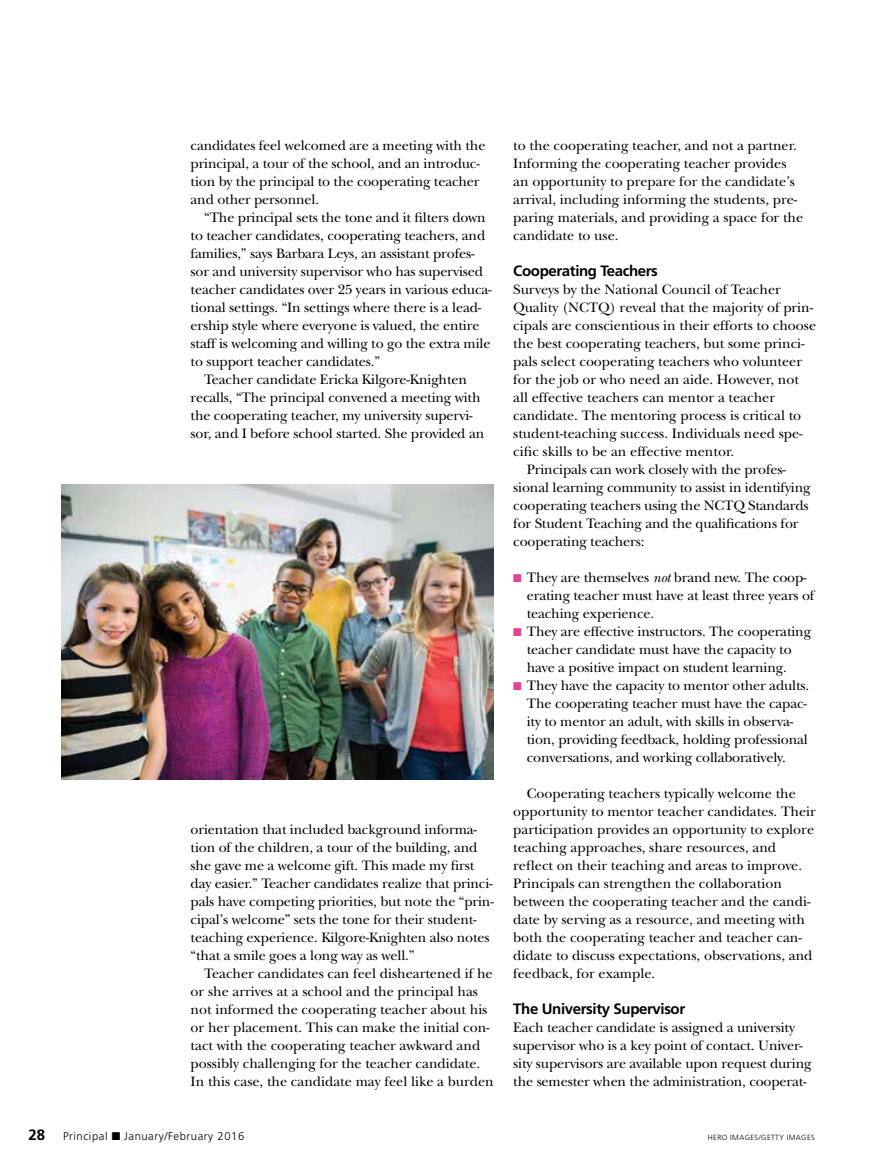
<style>
.page{position:relative;width:878px;height:1175px;background:#fff}
.page>*{position:absolute;margin:0;border:0;box-sizing:border-box;transform-origin:0 0}
.t1{font:700 15px "Frutiger";letter-spacing:-.025em;color:#000}
.t2{font:14.25px/18px "New Baskerville";letter-spacing:-.01em;color:#000}
.t3{font:300 11.25px "Frutiger";letter-spacing:.05em;color:#000}
.t4{font:300 7.5px "Frutiger";letter-spacing:.05em;color:#000}
.s1{color:#e04398}
.s2{font-style:italic}
.s3{font-weight:700;font-size:15px}
</style>
<div class="page">
<img style="left:62px;top:484px;width:432px;height:295px">
<p class="t2" style="left:190px;top:136px;width:296px">candidates feel welcomed are a meeting with the</p>
<p class="t2" style="left:190px;top:154px;width:291px">principal, a tour of the school, and an introduc-</p>
<p class="t2" style="left:190px;top:172px;width:290px">tion by the principal to the cooperating teacher</p>
<p class="t2" style="left:190px;top:190px;width:130px">and other personnel.</p>
<p class="t2" style="left:204px;top:208px;width:283px">“The principal sets the tone and it filters down</p>
<p class="t2" style="left:190px;top:226px;width:296px">to teacher candidates, cooperating teachers, and</p>
<p class="t2" style="left:190px;top:244px;width:285px">families,” says Barbara Leys, an assistant profes-</p>
<p class="t2" style="left:190px;top:262px;width:294px">sor and university supervisor who has supervised</p>
<p class="t2" style="left:190px;top:280px;width:302px">teacher candidates over 25 years in various educa-</p>
<p class="t2" style="left:190px;top:298px;width:292px">tional settings. “In settings where there is a lead-</p>
<p class="t2" style="left:190px;top:316px;width:290px">ership style where everyone is valued, the entire</p>
<p class="t2" style="left:190px;top:334px;width:301px">staff is welcoming and willing to go the extra mile</p>
<p class="t2" style="left:190px;top:352px;width:191px">to support teacher candidates.”</p>
<p class="t2" style="left:204px;top:370px;width:264px">Teacher candidate Ericka Kilgore-Knighten</p>
<p class="t2" style="left:190px;top:388px;width:291px">recalls, “The principal convened a meeting with</p>
<p class="t2" style="left:190px;top:406px;width:283px">the cooperating teacher, my university supervi-</p>
<p class="t2" style="left:190px;top:424px;width:295px">sor, and I before school started. She provided an</p>
<p class="t2" style="left:190px;top:820px;width:288px">orientation that included background informa-</p>
<p class="t2" style="left:190px;top:838px;width:288px">tion of the children, a tour of the building, and</p>
<p class="t2" style="left:190px;top:856px;width:285px">she gave me a welcome gift. This made my first</p>
<p class="t2" style="left:190px;top:874px;width:303px">day easier.” Teacher candidates realize that princi-</p>
<p class="t2" style="left:190px;top:892px;width:305px">pals have competing priorities, but note the “prin-</p>
<p class="t2" style="left:190px;top:910px;width:287px">cipal’s welcome” sets the tone for their student-</p>
<p class="t2" style="left:190px;top:928px;width:300px">teaching experience. Kilgore-Knighten also notes</p>
<p class="t2" style="left:190px;top:946px;width:225px">“that a smile goes a long way as well.”</p>
<p class="t2" style="left:204px;top:964px;width:290px">Teacher candidates can feel disheartened if he</p>
<p class="t2" style="left:190px;top:982px;width:289px">or she arrives at a school and the principal has</p>
<p class="t2" style="left:190px;top:1000px;width:298px">not informed the cooperating teacher about his</p>
<p class="t2" style="left:190px;top:1018px;width:300px">or her placement. This can make the initial con-</p>
<p class="t2" style="left:190px;top:1036px;width:291px">tact with the cooperating teacher awkward and</p>
<p class="t2" style="left:190px;top:1054px;width:291px">possibly challenging for the teacher candidate.</p>
<p class="t2" style="left:190px;top:1072px;width:304px">In this case, the candidate may feel like a burden</p>
<p class="t2" style="left:513px;top:136px;width:291px">to the cooperating teacher, and not a partner.<br>Informing the cooperating teacher provides an opportunity to prepare for the candidate’s arrival, including informing the students, pre&shy;paring materials, and providing a space for the candidate to use.</p>
<p class="t1" style="left:513px;top:262px;width:146px">Cooperating Teachers</p>
<p class="t2" style="left:513px;top:280px;width:269px">Surveys by the National Council of Teacher</p>
<p class="t2" style="left:513px;top:298px;width:301px">Quality (NCTQ) reveal that the majority of prin-</p>
<p class="t2" style="left:513px;top:316px;width:304px">cipals are conscientious in their efforts to choose</p>
<p class="t2" style="left:513px;top:334px;width:293px">the best cooperating teachers, but some princi-</p>
<p class="t2" style="left:513px;top:352px;width:290px">pals select cooperating teachers who volunteer</p>
<p class="t2" style="left:513px;top:370px;width:287px">for the job or who need an aide. However, not</p>
<p class="t2" style="left:513px;top:388px;width:263px">all effective teachers can mentor a teacher</p>
<p class="t2" style="left:513px;top:406px;width:289px">candidate. The mentoring process is critical to</p>
<p class="t2" style="left:513px;top:424px;width:291px">student-teaching success. Individuals need spe-</p>
<p class="t2" style="left:513px;top:442px;width:222px">cific skills to be an effective mentor.</p>
<p class="t2" style="left:526px;top:460px;width:260px">Principals can work closely with the profes-</p>
<p class="t2" style="left:513px;top:478px;width:299px">sional learning community to assist in identifying</p>
<p class="t2" style="left:513px;top:496px;width:297px">cooperating teachers using the NCTQ Standards</p>
<p class="t2" style="left:513px;top:514px;width:287px">for Student Teaching and the qualifications for</p>
<p class="t2" style="left:513px;top:532px;width:133px">cooperating teachers:</p>
<p class="t2" style="left:526px;top:568px;width:289px;text-indent:-13px"><span class="s1">■</span> They are themselves <span class="s2">not</span> brand new. The coop&shy;erating teacher must have at least three years of teaching experience.</p>
<p class="t2" style="left:526px;top:622px;width:286px;text-indent:-13px"><span class="s1">■</span> They are effective instructors. The cooperating teacher candidate must have the capacity to have a positive impact on student learning.</p>
<p class="t2" style="left:526px;top:676px;width:284px;text-indent:-13px"><span class="s1">■</span> They have the capacity to mentor other adults.<br>The cooperating teacher must have the capac&shy;ity to mentor an adult, with skills in observa&shy;tion, providing feedback, holding professional conversations, and working collaboratively.</p>
<p class="t2" style="left:513px;top:784px;width:304px;text-indent:13px">Cooperating teachers typically welcome the opportunity to mentor teacher candidates. Their participation provides an opportunity to explore teaching approaches, share resources, and reflect on their teaching and areas to improve.<br>Principals can strengthen the collaboration between the cooperating teacher and the candi&shy;date by serving as a resource, and meeting with both the cooperating teacher and teacher can&shy;didate to discuss expectations, observations, and feedback, for example.</p>
<p class="t1" style="left:513px;top:1000px;width:173px">The University Supervisor</p>
<p class="t2" style="left:513px;top:1018px;width:300px">Each teacher candidate is assigned a university supervisor who is a key point of contact. Univer&shy;sity supervisors are available upon request during the semester when the administration, cooperat-</p>
<p class="t3" style="left:28px;top:1130px;width:217px"><span class="s3">28</span> Principal ■ January/February 2016</p>
<p class="t4" style="left:708px;top:1133px;width:108px">HERO IMAGES/GETTY IMAGES</p>
</div>
